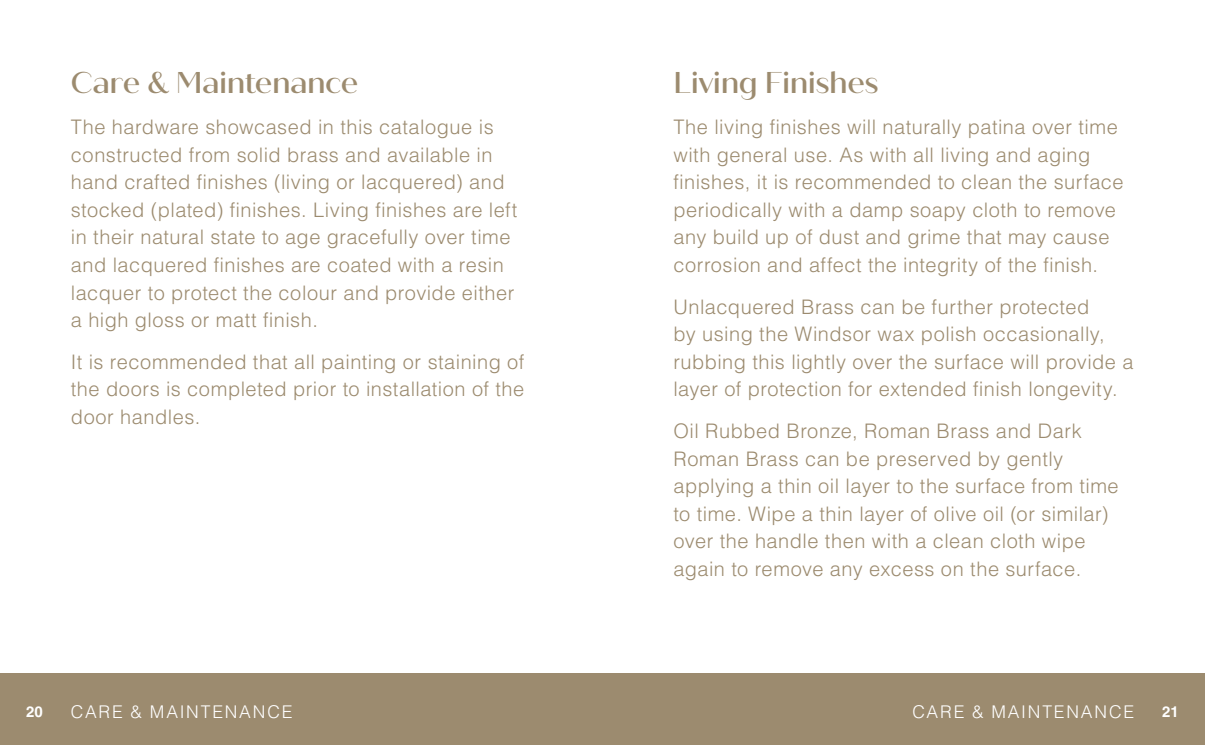
<style>
.page{position:relative;width:1205px;height:745px;background:#fff}
.page>*{position:absolute;margin:0;border:0;box-sizing:border-box;transform-origin:0 0}
.t1{font:500 30px "Quiche Sans";letter-spacing:-.015em;color:#9c8b6f}
.t2{font:300 20px/27.5px "Helvetica LT Std";letter-spacing:.025em;color:#9c8b6f}
.t3{font:300 17.5px "Helvetica LT Std";letter-spacing:.11em;color:#fff}
.t4{font:700 15px "Helvetica LT Std";color:#fff}
</style>
<div class="page">
<div style="left:0;top:673px;width:1205px;height:71px;background:#9c8b6f"></div>
<h1 class="t1" style="left:71px;top:64px;width:289px">Care &amp; Maintenance</h1>
<p class="t2" style="left:71px;top:113px;width:448px">The hardware showcased in this catalogue is constructed from solid brass and available in hand crafted finishes (living or lacquered) and stocked (plated) finishes. Living finishes are left in their natural state to age gracefully over time and lacquered finishes are coated with a resin lacquer to protect the colour and provide either a high gloss or matt finish.</p>
<p class="t2" style="left:71px;top:347px;width:455px;text-align:justify">It is recommended that all painting or staining of the doors is completed prior to installation of the door handles.</p>
<h1 class="t1" style="left:673px;top:64px;width:207px">Living Finishes</h1>
<p class="t2" style="left:673px;top:113px;width:452px">The living finishes will naturally patina over time with general use. As with all living and aging finishes, it is recommended to clean the surface periodically with a damp soapy cloth to remove any build up of dust and grime that may cause corrosion and affect the integrity of the finish.</p>
<p class="t2" style="left:673px;top:292px;width:462px">Unlacquered Brass can be further protected<br>by using the Windsor wax polish occasionally, rubbing this lightly over the surface will provide a layer of protection for extended finish longevity.</p>
<p class="t2" style="left:673px;top:416px;width:447px">Oil Rubbed Bronze, Roman Brass and Dark Roman Brass can be preserved by gently applying a thin oil layer to the surface from time to time. Wipe a thin layer of olive oil (or similar) over the handle then with a clean cloth wipe again to remove any excess on the surface.</p>
<p class="t3" style="left:71px;top:700px;width:223px">CARE &amp; MAINTENANCE</p>
<p class="t3" style="left:912px;top:700px;width:223px">CARE &amp; MAINTENANCE</p>
<p class="t4" style="left:26px;top:701px;width:18px">20</p>
<p class="t4" style="left:1162px;top:701px;width:18px">21</p>
</div>
